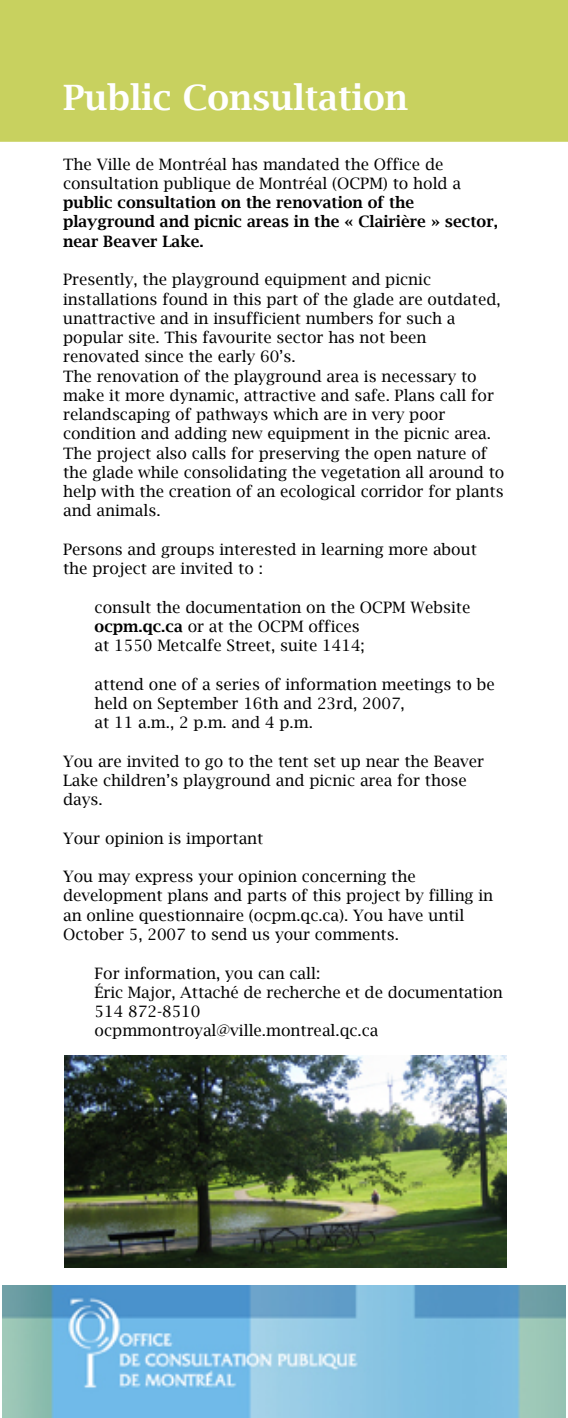
<style>
.page{position:relative;width:568px;height:1418px;background:#fff}
.page>*{position:absolute;margin:0;border:0;box-sizing:border-box;transform-origin:0 0}
.t1{font:600 35px "Lucida Bright";color:#fff}
.t2{font:15.75px/19.2px "Lucida Bright";color:#000}
.t3{font:600 15.75px/19.2px "Lucida Bright";color:#000}
.s1{font-weight:600}
</style>
<div class="page">
<div style="left:0;top:0;width:567px;height:142px;background:#c8d15f"></div>
<img style="left:2px;top:1285px;width:563px;height:132px">
<img style="left:65px;top:1056px;width:441px;height:211px">
<h1 class="t1" style="left:63px;top:78px;width:345px">Public Consultation</h1>
<p class="t2" style="left:63px;top:154px;width:399px">The Ville de Montréal has mandated the Office de consultation publique de Montréal (OCPM) to hold a</p>
<p class="t3" style="left:63px;top:193px;width:435px">public consultation on the renovation of the playground and picnic areas in the « Clairière » sector, near Beaver Lake.</p>
<p class="t2" style="left:63px;top:270px;width:442px">Presently, the playground equipment and picnic installations found in this part of the glade are outdated, unattractive and in insufficient numbers for such a popular site. This favourite sector has not been renovated since the early 60’s.<br>The renovation of the playground area is necessary to make it more dynamic, attractive and safe. Plans call for relandscaping of pathways which are in very poor condition and adding new equipment in the picnic area.<br>The project also calls for preserving the open nature of the glade while consolidating the vegetation all around to help with the creation of an ecological corridor for plants and animals.</p>
<p class="t2" style="left:63px;top:539px;width:415px">Persons and groups interested in learning more about the project are invited to :</p>
<p class="t2" style="left:94px;top:597px;width:377px">consult the documentation on the OCPM Website <span class="s1">ocpm.qc.ca</span> or at the OCPM offices<br>at 1550 Metcalfe Street, suite 1414;</p>
<p class="t2" style="left:94px;top:674px;width:401px">attend one of a series of information meetings to be held on September 16th and 23rd, 2007,<br>at 11 a.m., 2 p.m. and 4 p.m.</p>
<p class="t2" style="left:63px;top:751px;width:422px">You are invited to go to the tent set up near the Beaver<br>Lake children’s playground and picnic area for those days.</p>
<p class="t2" style="left:63px;top:828px;width:202px">Your opinion is important</p>
<p class="t2" style="left:63px;top:867px;width:431px">You may express your opinion concerning the development plans and parts of this project by filling in an online questionnaire (ocpm.qc.ca). You have until October 5, 2007 to send us your comments.</p>
<p class="t2" style="left:94px;top:963px;width:409px">For information, you can call:<br>Éric Major, Attaché de recherche et de documentation 514 872-8510<br>ocpmmontroyal@ville.montreal.qc.ca</p>
</div>
